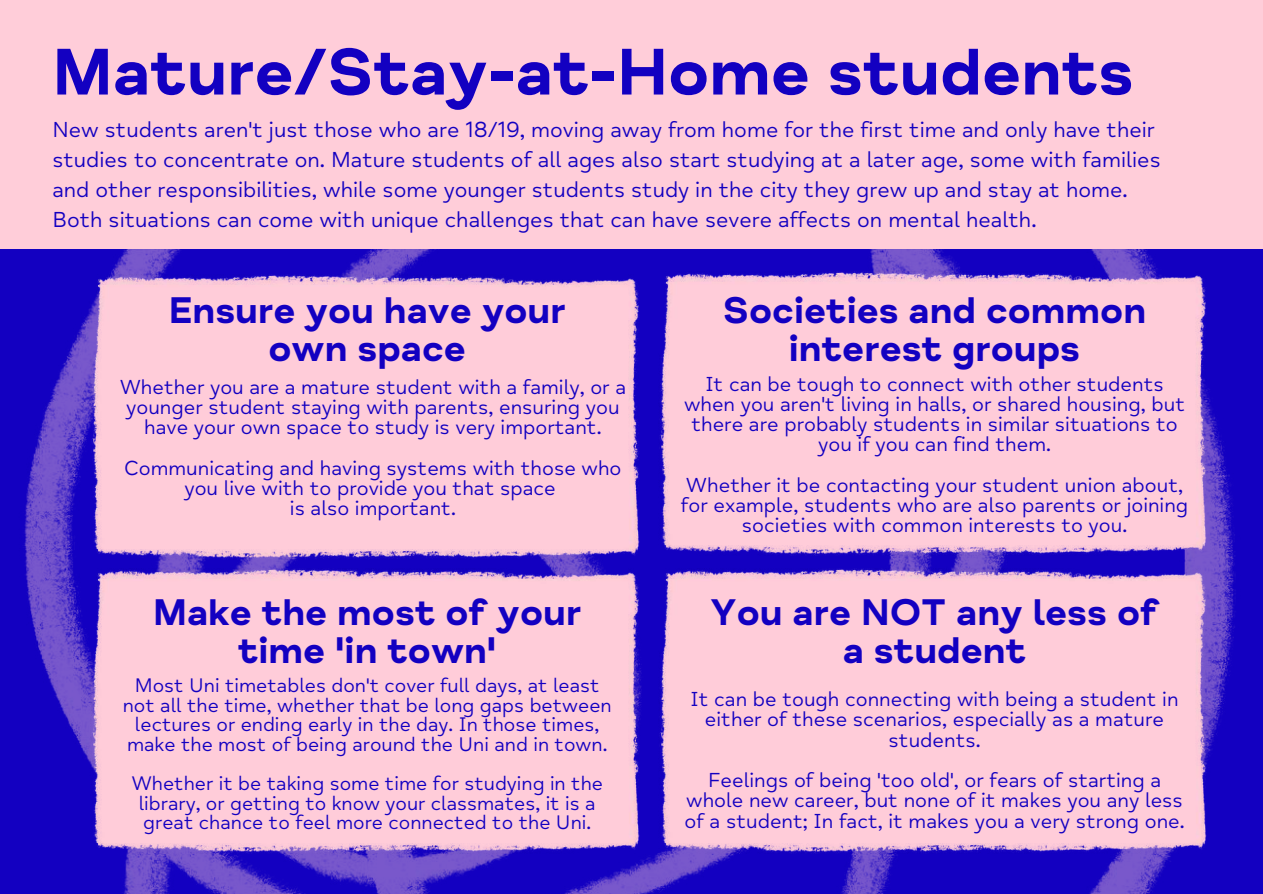
<style>
.page{position:relative;width:1263px;height:894px;background:#fff}
.page>*{position:absolute;margin:0;border:0;box-sizing:border-box;transform-origin:0 0}
.t1{font:700 67.35px "Mind Meridian";color:#1300c1}
.t2{font:37.95px/37.7px "Mind Meridian Display";color:#1300c1;text-align:center}
.t3{font:22.2px/30px "Mind Meridian";color:#1300c1}
.t4{font:20.7px/20.2px "Mind Meridian";color:#1300c1;text-align:center}
.t5{font:20.1px/19.5px "Mind Meridian";color:#1300c1;text-align:center}
</style>
<div class="page">
<img style="left:0;top:249px;width:1263px;height:644px">
<div style="left:0;top:0;width:1263px;height:249px;background:#ffcdd9"></div>
<img style="left:64px;top:581px;width:567px;height:294px">
<img style="left:64px;top:252px;width:567px;height:329px">
<img style="left:631px;top:249px;width:606px;height:297px">
<img style="left:631px;top:546px;width:606px;height:329px">
<h1 class="t1" style="left:52px;top:32px;width:1083px">Mature/Stay-at-Home students</h1>
<p class="t3" style="left:52px;top:115px;width:1110px">New students aren't just those who are 18/19, moving away from home for the first time and only have their studies to concentrate on. Mature students of all ages also start studying at a later age, some with families and other responsibilities, while some younger students study in the city they grew up and stay at home.<br>Both situations can come with unique challenges that can have severe affects on mental health.</p>
<h2 class="t2" style="left:169px;top:292px;width:399px">Ensure you have your own space</h2>
<p class="t4" style="left:120px;top:377px;width:508px">Whether you are a mature student with a family, or a younger student staying with parents, ensuring you have your own space to study is very important.</p>
<p class="t4" style="left:124px;top:458px;width:499px">Communicating and having systems with those who you live with to provide you that space<br>is also important.</p>
<h2 class="t2" style="left:723px;top:292px;width:425px">Societies and common interest groups</h2>
<p class="t4" style="left:684px;top:374px;width:503px">It can be tough to connect with other students when you aren't living in halls, or shared housing, but there are probably students in similar situations to you if you can find them.</p>
<p class="t4" style="left:681px;top:475px;width:509px">Whether it be contacting your student union about, for example, students who are also parents or joining societies with common interests to you.</p>
<h2 class="t2" style="left:153px;top:594px;width:430px">Make the most of your time 'in town'</h2>
<h2 class="t2" style="left:710px;top:594px;width:451px">You are NOT any less of a student</h2>
<p class="t5" style="left:123px;top:675px;width:491px">Most Uni timetables don't cover full days, at least not all the time, whether that be long gaps between lectures or ending early in the day. In those times, make the most of being around the Uni and in town.</p>
<p class="t5" style="left:131px;top:773px;width:473px">Whether it be taking some time for studying in the library, or getting to know your classmates, it is a great chance to feel more connected to the Uni.</p>
<p class="t4" style="left:691px;top:689px;width:489px">It can be tough connecting with being a student in either of these scenarios, especially as a mature students.</p>
<p class="t4" style="left:684px;top:770px;width:502px">Feelings of being 'too old', or fears of starting a whole new career, but none of it makes you any less of a student; In fact, it makes you a very strong one.</p>
</div>
